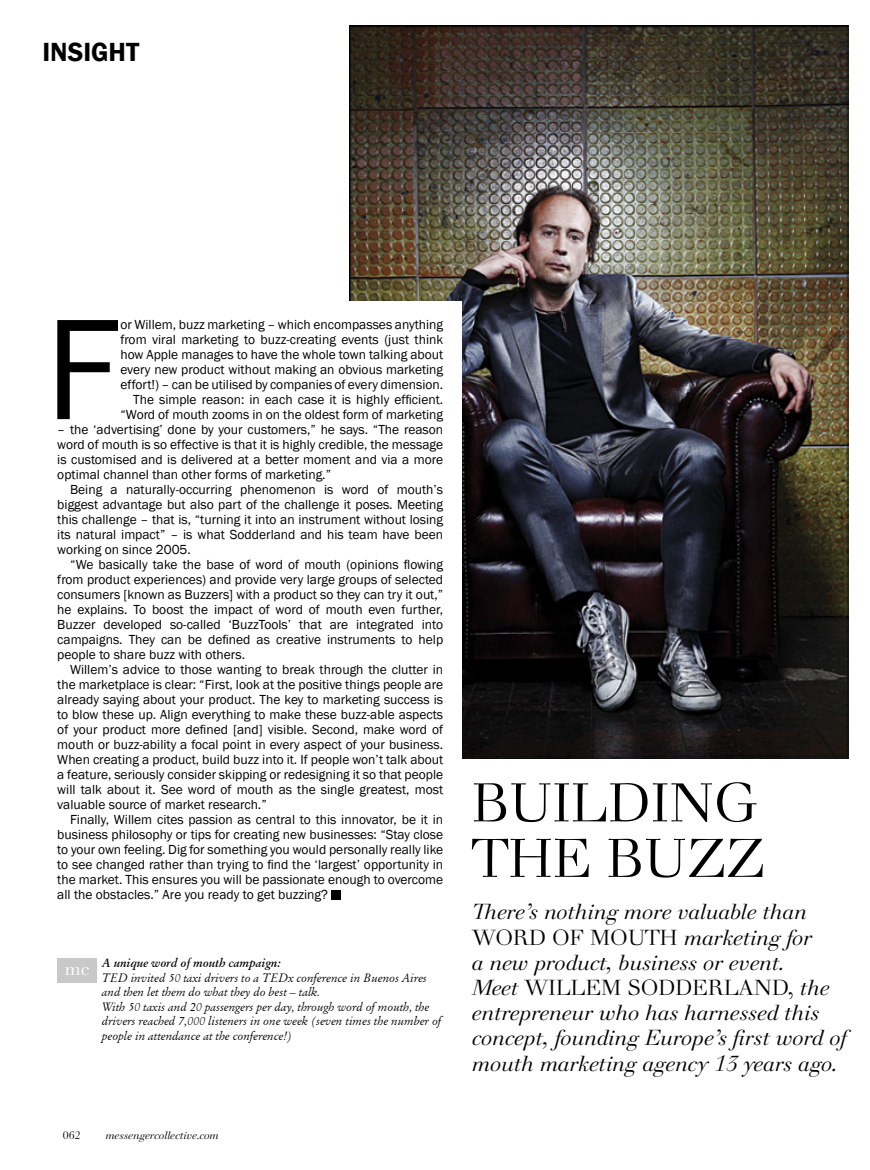
<style>
.page{position:relative;width:870px;height:1170px;background:#fff}
.page>*{position:absolute;margin:0;border:0;box-sizing:border-box;transform-origin:0 0}
.t1{font:148.5px "Franklin Gothic";color:#000}
.t2{font:52.5px/55.5px "Walbaum 120 Pro";color:#000;text-align:right}
.t3{font:600 27px "Franklin Gothic";color:#000}
.t4{font:italic 21px/25.2px "Walbaum 120 Pro";color:#000}
.t5{font:18px "Walbaum 120 Pro";color:#fff}
.t6{font:13.5px/15px "Franklin Gothic";color:#000;text-align:right}
.t7{font:italic 12px/14.4px "Baramond";color:#000}
.t8{font:italic 10.5px "Walbaum 120 Pro";color:#000}
.t9{font:10.5px "Walbaum 120 Pro";color:#000}
.s1{font-weight:700}
.s2{font-style:normal}
</style>
<div class="page">
<img style="left:349px;top:26px;width:499px;height:732px">
<div style="left:42px;top:301px;width:420px;height:742px;background:#fff"></div>
<div style="left:331px;top:889px;width:10px;height:10px;background:#000"></div>
<div style="left:58px;top:958px;width:39px;height:24px;background:#c8c8c8"></div>
<p class="t3" style="left:42px;top:35px;width:98px">INSIGHT</p>
<p class="t1" style="left:45px;top:277px;width:77px">F</p>
<p class="t6" style="left:120px;top:317px;width:324px">or Willem, buzz marketing – which encompasses anything from viral marketing to buzz-creating events (just think how Apple manages to have the whole town talking about every new product without making an obvious marketing effort!) – can be utilised by companies of every dimension.<br>The simple reason: in each case it is highly efficient. “Word of mouth zooms in on the oldest form of marketing</p>
<p class="t6" style="left:57px;top:422px;width:387px">– the ‘advertising’ done by your customers,” he says. “The reason</p>
<p class="t6" style="left:57px;top:437px;width:387px">word of mouth is so effective is that it is highly credible, the message</p>
<p class="t6" style="left:57px;top:452px;width:387px">is customised and is delivered at a better moment and via a more</p>
<p class="t6" style="left:57px;top:467px;width:275px">optimal channel than other forms of marketing.”</p>
<p class="t6" style="left:70px;top:482px;width:374px">Being a naturally-occurring phenomenon is word of mouth’s</p>
<p class="t6" style="left:57px;top:497px;width:387px">biggest advantage but also part of the challenge it poses. Meeting</p>
<p class="t6" style="left:57px;top:512px;width:387px">this challenge – that is, “turning it into an instrument without losing</p>
<p class="t6" style="left:57px;top:527px;width:387px">its natural impact” – is what Sodderland and his team have been</p>
<p class="t6" style="left:57px;top:542px;width:135px">working on since 2005.</p>
<p class="t6" style="left:70px;top:557px;width:374px">“We basically take the base of word of mouth (opinions flowing</p>
<p class="t6" style="left:57px;top:572px;width:387px">from product experiences) and provide very large groups of selected</p>
<p class="t6" style="left:57px;top:587px;width:387px">consumers [known as Buzzers] with a product so they can try it out,”</p>
<p class="t6" style="left:57px;top:602px;width:387px">he explains. To boost the impact of word of mouth even further,</p>
<p class="t6" style="left:57px;top:617px;width:387px">Buzzer developed so-called ‘BuzzTools’ that are integrated into</p>
<p class="t6" style="left:57px;top:632px;width:387px">campaigns. They can be defined as creative instruments to help</p>
<p class="t6" style="left:57px;top:647px;width:189px">people to share buzz with others.</p>
<p class="t6" style="left:70px;top:662px;width:374px">Willem’s advice to those wanting to break through the clutter in</p>
<p class="t6" style="left:57px;top:677px;width:387px">the marketplace is clear: “First, look at the positive things people are</p>
<p class="t6" style="left:57px;top:692px;width:387px">already saying about your product. The key to marketing success is</p>
<p class="t6" style="left:57px;top:707px;width:387px">to blow these up. Align everything to make these buzz-able aspects</p>
<p class="t6" style="left:57px;top:722px;width:387px">of your product more defined [and] visible. Second, make word of</p>
<p class="t6" style="left:57px;top:737px;width:387px">mouth or buzz-ability a focal point in every aspect of your business.</p>
<p class="t6" style="left:57px;top:752px;width:387px">When creating a product, build buzz into it. If people won’t talk about</p>
<p class="t6" style="left:57px;top:767px;width:387px">a feature, seriously consider skipping or redesigning it so that people</p>
<p class="t6" style="left:57px;top:782px;width:387px">will talk about it. See word of mouth as the single greatest, most</p>
<p class="t6" style="left:57px;top:797px;width:211px">valuable source of market research.”</p>
<p class="t6" style="left:70px;top:812px;width:374px">Finally, Willem cites passion as central to this innovator, be it in</p>
<p class="t6" style="left:57px;top:827px;width:387px">business philosophy or tips for creating new businesses: “Stay close</p>
<p class="t6" style="left:57px;top:842px;width:387px">to your own feeling. Dig for something you would personally really like</p>
<p class="t6" style="left:57px;top:857px;width:387px">to see changed rather than trying to find the ‘largest’ opportunity in</p>
<p class="t6" style="left:57px;top:872px;width:387px">the market. This ensures you will be passionate enough to overcome</p>
<p class="t6" style="left:57px;top:887px;width:272px">all the obstacles.” Are you ready to get buzzing?</p>
<p class="t5" style="left:64px;top:957px;width:26px">MC</p>
<p class="t7" style="left:102px;top:956px;width:341px"><span class="s1">A unique word of mouth campaign:<br></span>TED invited 50 taxi drivers to a TEDx conference in Buenos Aires and then let them do what they do best – talk.<br>With 50 taxis and 20 passengers per day, through word of mouth, the drivers reached 7,000 listeners in one week (seven times the number of people in attendance at the conference!)</p>
<p class="t9" style="left:63px;top:1128px;width:19px">062</p>
<p class="t8" style="left:105px;top:1128px;width:115px">messengercollective.com</p>
<p class="t2" style="left:472px;top:777px;width:294px">G<br>THE BUZZ</p>
<p class="t4" style="left:472px;top:900px;width:376px">There’s nothing more valuable than <span class="s2">WORD OF MOUTH</span> marketing for<br>a new product, business or event.<br>Meet <span class="s2">WILLEM SODDERLAND,</span> the entrepreneur who has harnessed this concept, founding Europe’s first word of mouth marketing agency 13 years ago.</p>
<p class="t2" style="left:472px;top:777px;width:35px">BUILDIN</p>
</div>
